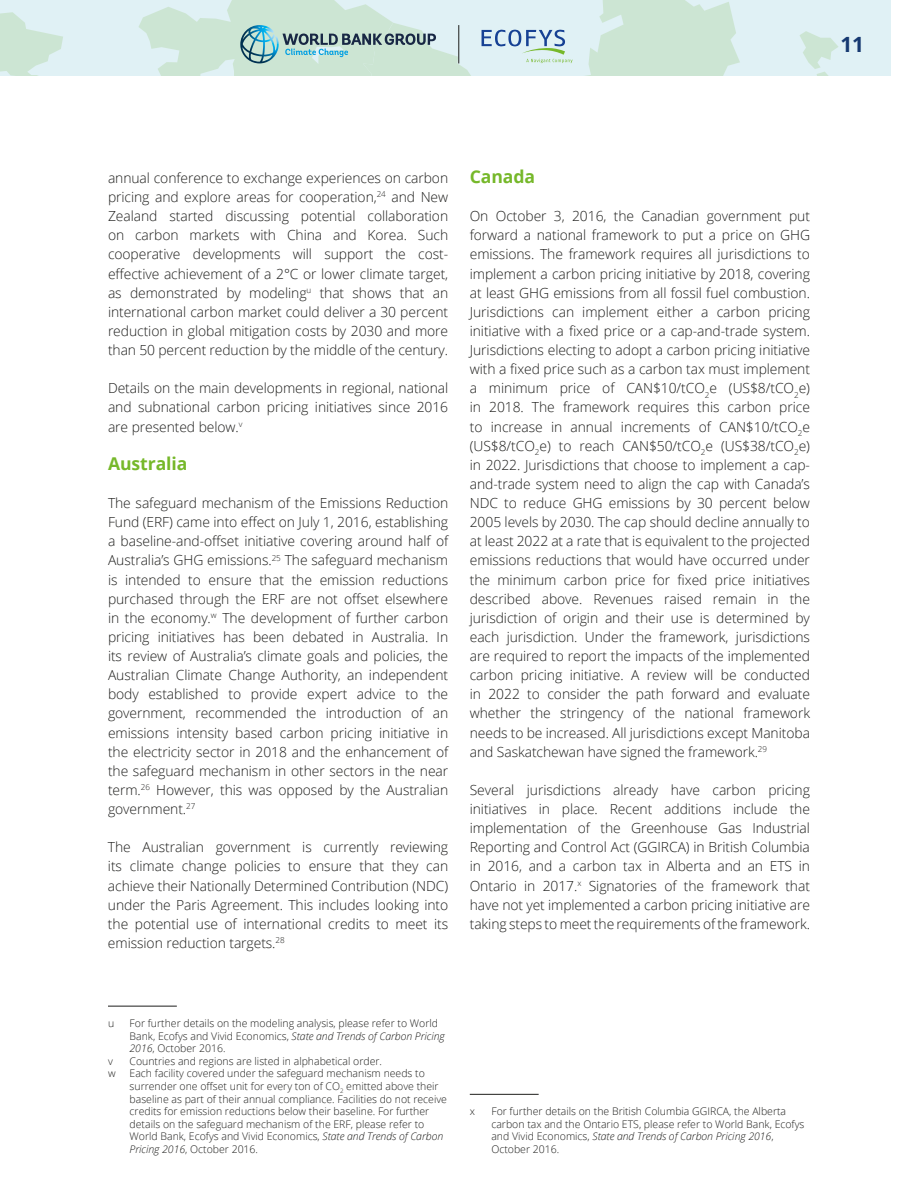
<style>
.page{position:relative;width:918px;height:1188px;background:#fff}
.page>*{position:absolute;margin:0;border:0;box-sizing:border-box;transform-origin:0 0}
.t1{font:700 21px "Open Sans";color:#163971}
.t2{font:700 17.7px "Open Sans";letter-spacing:-.005em;color:#76b82a}
.t3{font:300 13.8px/19px "Open Sans";letter-spacing:-.005em;color:#1d1d1b;text-align:justify}
.t4{font:300 10.5px/12.6px "Open Sans";color:#1d1d1b}
.s1{font-style:italic}
</style>
<div class="page">
<div style="left:0;top:0;width:891px;height:76px;background:#e0f1f5"></div>
<svg style="left:139px;top:0;width:699px;height:76px"></svg>
<svg style="left:0;top:12px;width:63px;height:64px"></svg>
<hr style="left:108px;top:1006px;width:69px;height:1px;background:#1d1d1b">
<hr style="left:470px;top:1094px;width:69px;height:1px;background:#1d1d1b">
<h1 class="t1" style="left:840px;top:29px;width:25px">11</h1>
<p class="t3" style="left:108px;top:168px;width:342px">annual conference to exchange experiences on carbon pricing and explore areas for cooperation,<sup>24</sup> and New Zealand started discussing potential collaboration on carbon markets with China and Korea. Such cooperative developments will support the cost&shy;effective achievement of a 2°C or lower climate target, as demonstrated by modeling<sup>u</sup> that shows that an international carbon market could deliver a 30 percent reduction in global mitigation costs by 2030 and more than 50 percent reduction by the middle of the century.</p>
<p class="t3" style="left:108px;top:378px;width:342px">Details on the main developments in regional, national and subnational carbon pricing initiatives since 2016 are presented below.<sup>v</sup></p>
<p class="t2" style="left:108px;top:451px;width:81px">Australia</p>
<p class="t3" style="left:108px;top:493px;width:342px">The safeguard mechanism of the Emissions Reduction Fund (ERF) came into effect on July 1, 2016, establishing a baseline-and-offset initiative covering around half of Australia’s GHG emissions.<sup>25</sup> The safeguard mechanism is intended to ensure that the emission reductions purchased through the ERF are not offset elsewhere in the economy.<sup>w</sup> The development of further carbon pricing initiatives has been debated in Australia. In its review of Australia’s climate goals and policies, the Australian Climate Change Authority, an independent body established to provide expert advice to the government, recommended the introduction of an emissions intensity based carbon pricing initiative in the electricity sector in 2018 and the enhancement of the safeguard mechanism in other sectors in the near term.<sup>26</sup> However, this was opposed by the Australian government.<sup>27</sup></p>
<p class="t3" style="left:108px;top:837px;width:342px">The Australian government is currently reviewing its climate change policies to ensure that they can achieve their Nationally Determined Contribution (NDC) under the Paris Agreement. This includes looking into the potential use of international credits to meet its emission reduction targets.<sup>28</sup></p>
<p class="t2" style="left:470px;top:164px;width:67px">Canada</p>
<p class="t3" style="left:470px;top:206px;width:342px">On October 3, 2016, the Canadian government put forward a national framework to put a price on GHG emissions. The framework requires all jurisdictions to implement a carbon pricing initiative by 2018, covering at least GHG emissions from all fossil fuel combustion.<br>Jurisdictions can implement either a carbon pricing initiative with a fixed price or a cap-and-trade system.<br>Jurisdictions electing to adopt a carbon pricing initiative with a fixed price such as a carbon tax must implement a minimum price of CAN$10/tCO<sub>2</sub>e (US$8/tCO<sub>2</sub>e) in 2018. The framework requires this carbon price to increase in annual increments of CAN$10/tCO<sub>2</sub>e (US$8/tCO<sub>2</sub>e) to reach CAN$50/tCO<sub>2</sub>e (US$38/tCO<sub>2</sub>e) in 2022. Jurisdictions that choose to implement a cap&shy;and-trade system need to align the cap with Canada’s NDC to reduce GHG emissions by 30 percent below 2005 levels by 2030. The cap should decline annually to at least 2022 at a rate that is equivalent to the projected emissions reductions that would have occurred under the minimum carbon price for fixed price initiatives described above. Revenues raised remain in the jurisdiction of origin and their use is determined by each jurisdiction. Under the framework, jurisdictions are required to report the impacts of the implemented carbon pricing initiative. A review will be conducted in 2022 to consider the path forward and evaluate whether the stringency of the national framework needs to be increased. All jurisdictions except Manitoba and Saskatchewan have signed the framework.<sup>29</sup></p>
<p class="t3" style="left:470px;top:780px;width:342px">Several jurisdictions already have carbon pricing initiatives in place. Recent additions include the implementation of the Greenhouse Gas Industrial Reporting and Control Act (GGIRCA) in British Columbia in 2016, and a carbon tax in Alberta and an ETS in Ontario in 2017.<sup>x</sup> Signatories of the framework that have not yet implemented a carbon pricing initiative are taking steps to meet the requirements of the framework.</p>
<p class="t4" style="left:108px;top:1017px;width:8px">u</p>
<p class="t4" style="left:130px;top:1017px;width:317px">For further details on the modeling analysis, please refer to World<br>Bank, Ecofys and Vivid Economics, <span class="s1">State and Trends of Carbon Pricing<br>2016</span>, October 2016.</p>
<p class="t4" style="left:108px;top:1054px;width:6px">v</p>
<p class="t4" style="left:130px;top:1054px;width:254px">Countries and regions are listed in alphabetical order.</p>
<p class="t4" style="left:108px;top:1067px;width:9px">w</p>
<p class="t4" style="left:130px;top:1067px;width:319px">Each facility covered under the safeguard mechanism needs to surrender one offset unit for every ton of CO<sub>2</sub> emitted above their baseline as part of their annual compliance. Facilities do not receive credits for emission reductions below their baseline. For further details on the safeguard mechanism of the ERF, please refer to World Bank, Ecofys and Vivid Economics, <span class="s1">State and Trends of Carbon Pricing 2016</span>, October 2016.</p>
<p class="t4" style="left:470px;top:1105px;width:7px">x</p>
<p class="t4" style="left:491px;top:1105px;width:315px">For further details on the British Columbia GGIRCA, the Alberta carbon tax and the Ontario ETS, please refer to World Bank, Ecofys and Vivid Economics, <span class="s1">State and Trends of Carbon Pricing 2016</span>, October 2016.</p>
</div>
